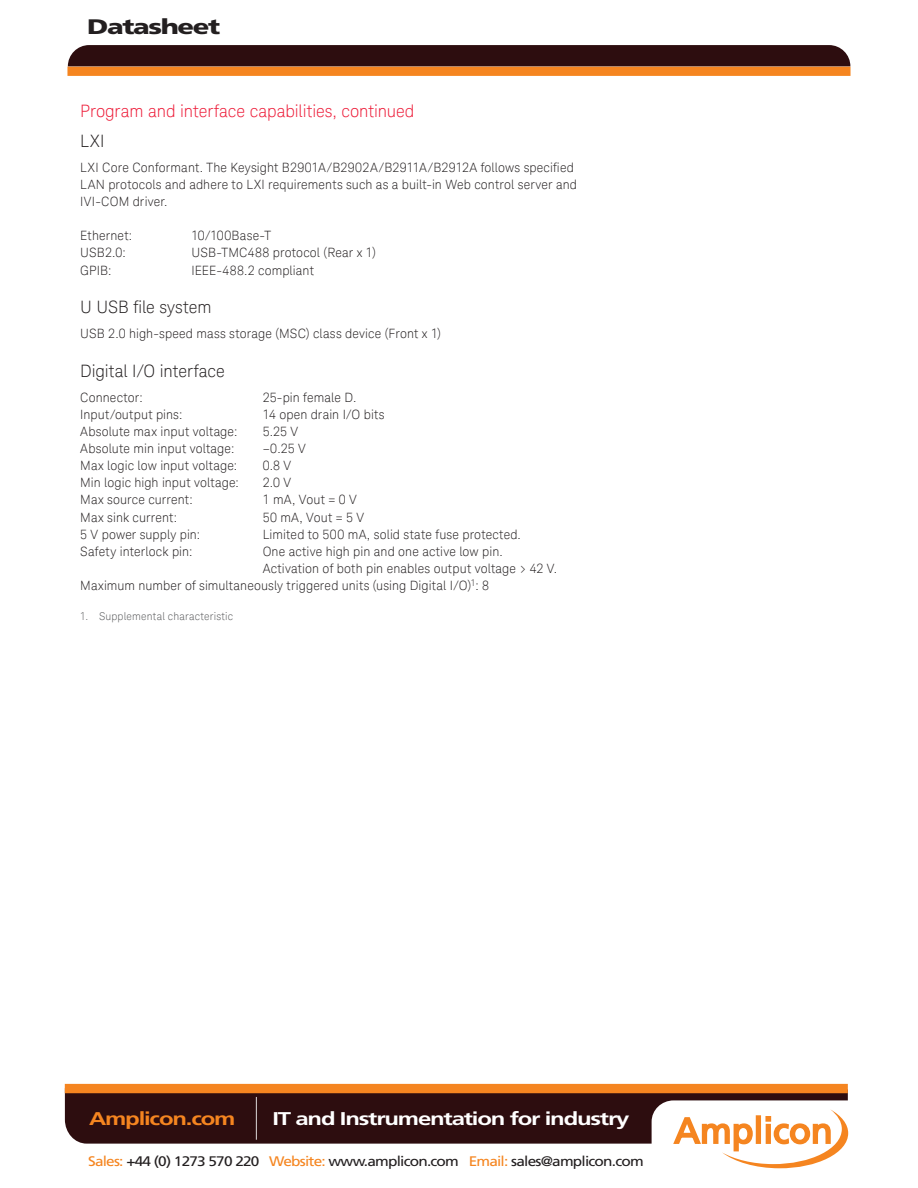
<style>
.page{position:relative;width:918px;height:1188px;background:#fff}
.page>*{position:absolute;margin:0;border:0;box-sizing:border-box;transform-origin:0 0}
.t1{font:900 21px "Frutiger";letter-spacing:-.05em;color:#231f20;scale:1.3 1}
.t2{font:700 18.45px "Frutiger";letter-spacing:-.05em;color:#fff;scale:1.3 1}
.t3{font:700 18.45px "Frutiger";letter-spacing:-.05em;color:#f58520;scale:1.3 1}
.t4{font:300 17.1px "Keysight Sans";color:#ed1a37}
.t5{font:300 17.1px "Keysight Sans";letter-spacing:-.005em;color:#231f20}
.t6{font:13.8px "Frutiger";letter-spacing:-.05em;color:#231f20;scale:1.11 1}
.t7{font:300 12.75px/17.1px "Keysight Sans";letter-spacing:.01em;color:#231f20}
.t8{font:300 10.65px "Keysight Sans";letter-spacing:.015em;color:#58595b}
.s1{color:#f58520}
</style>
<div class="page">
<div style="left:67px;top:67px;width:784px;height:9px;background:#f58520"></div>
<div style="left:68px;top:45px;width:782px;height:21px;background:#2d0d0f"></div>
<div style="left:65px;top:1093px;width:783px;height:51px;background:#2d0d0f"></div>
<div style="left:65px;top:1084px;width:783px;height:9px;background:#f58520"></div>
<svg style="left:652px;top:1100px;width:197px;height:69px"></svg>
<hr style="left:256px;top:1097px;width:1px;height:43px;background:#fff;border-radius:50%">
<h1 class="t1" style="left:87px;top:14px;width:104px">Datasheet</h1>
<h3 class="t4" style="left:80px;top:104px;width:336px">Program and interface capabilities, continued</h3>
<h3 class="t5" style="left:80px;top:133px;width:26px">LXI</h3>
<p class="t7" style="left:80px;top:159px;width:498px">LXI Core Conformant. The Keysight B2901A/B2902A/B2911A/B2912A follows speciied<br>LAN protocols and adhere to LXI requirements such as a built-in Web control server and<br>IVI-COM driver.</p>
<p class="t7" style="left:80px;top:228px;width:54px">Ethernet:</p>
<p class="t7" style="left:191px;top:228px;width:81px">10/100Base-T</p>
<p class="t7" style="left:80px;top:245px;width:47px">USB2.0:</p>
<p class="t7" style="left:191px;top:245px;width:186px">USB-TMC488 protocol (Rear x 1)</p>
<p class="t7" style="left:80px;top:262px;width:33px">GPIB:</p>
<p class="t7" style="left:191px;top:262px;width:124px">IEEE-488.2 compliant</p>
<h3 class="t5" style="left:80px;top:297px;width:133px">U USB i le system</h3>
<p class="t7" style="left:80px;top:326px;width:362px">USB 2.0 high-speed mass storage (MSC) class device (Front x 1)</p>
<h3 class="t5" style="left:80px;top:363px;width:146px">Digital I/O interface</h3>
<p class="t7" style="left:80px;top:390px;width:64px">Connector:</p>
<p class="t7" style="left:263px;top:390px;width:95px">25-pin female D.</p>
<p class="t7" style="left:80px;top:407px;width:104px">Input/output pins:</p>
<p class="t7" style="left:263px;top:407px;width:123px">14 open drain I/O bits</p>
<p class="t7" style="left:80px;top:424px;width:159px">Absolute max input voltage:</p>
<p class="t7" style="left:263px;top:424px;width:37px">5.25 V</p>
<p class="t7" style="left:80px;top:441px;width:156px">Absolute min input voltage:</p>
<p class="t7" style="left:263px;top:441px;width:45px">–0.25 V</p>
<p class="t7" style="left:80px;top:458px;width:158px">Max logic low input voltage:</p>
<p class="t7" style="left:263px;top:458px;width:30px">0.8 V</p>
<p class="t7" style="left:80px;top:475px;width:160px">Min logic high input voltage:</p>
<p class="t7" style="left:263px;top:475px;width:30px">2.0 V</p>
<p class="t7" style="left:80px;top:492px;width:114px">Max source current:</p>
<p class="t7" style="left:263px;top:492px;width:96px">1 mA, Vout = 0 V</p>
<p class="t7" style="left:80px;top:509px;width:98px">Max sink current:</p>
<p class="t7" style="left:263px;top:509px;width:103px">50 mA, Vout = 5 V</p>
<p class="t7" style="left:80px;top:527px;width:121px">5 V power supply pin:</p>
<p class="t7" style="left:263px;top:527px;width:260px">Limited to 500 mA, solid state fuse protected.</p>
<p class="t7" style="left:80px;top:544px;width:114px">Safety interlock pin:</p>
<p class="t7" style="left:263px;top:544px;width:242px">One active high pin and one active low pin.</p>
<p class="t7" style="left:263px;top:561px;width:296px">Activation of both pin enables output voltage &gt; 42 V.</p>
<p class="t7" style="left:80px;top:578px;width:410px">Maximum number of simultaneously triggered units (using Digital I/O)<sup>1</sup>: 8</p>
<p class="t8" style="left:80px;top:611px;width:154px">1. Supplemental characteristic</p>
<h2 class="t3" style="left:89px;top:1108px;width:114px">Amplicon.com</h2>
<h2 class="t2" style="left:273px;top:1108px;width:276px">IT and Instrumentation for industry</h2>
<p class="t6" style="left:88px;top:1153px;width:502px"><span class="s1">Sales:</span> +44 (0) 1273 570 220 <span class="s1">Website:</span> www.amplicon.com <span class="s1">Email:</span> sales@amplicon.com</p>
</div>
